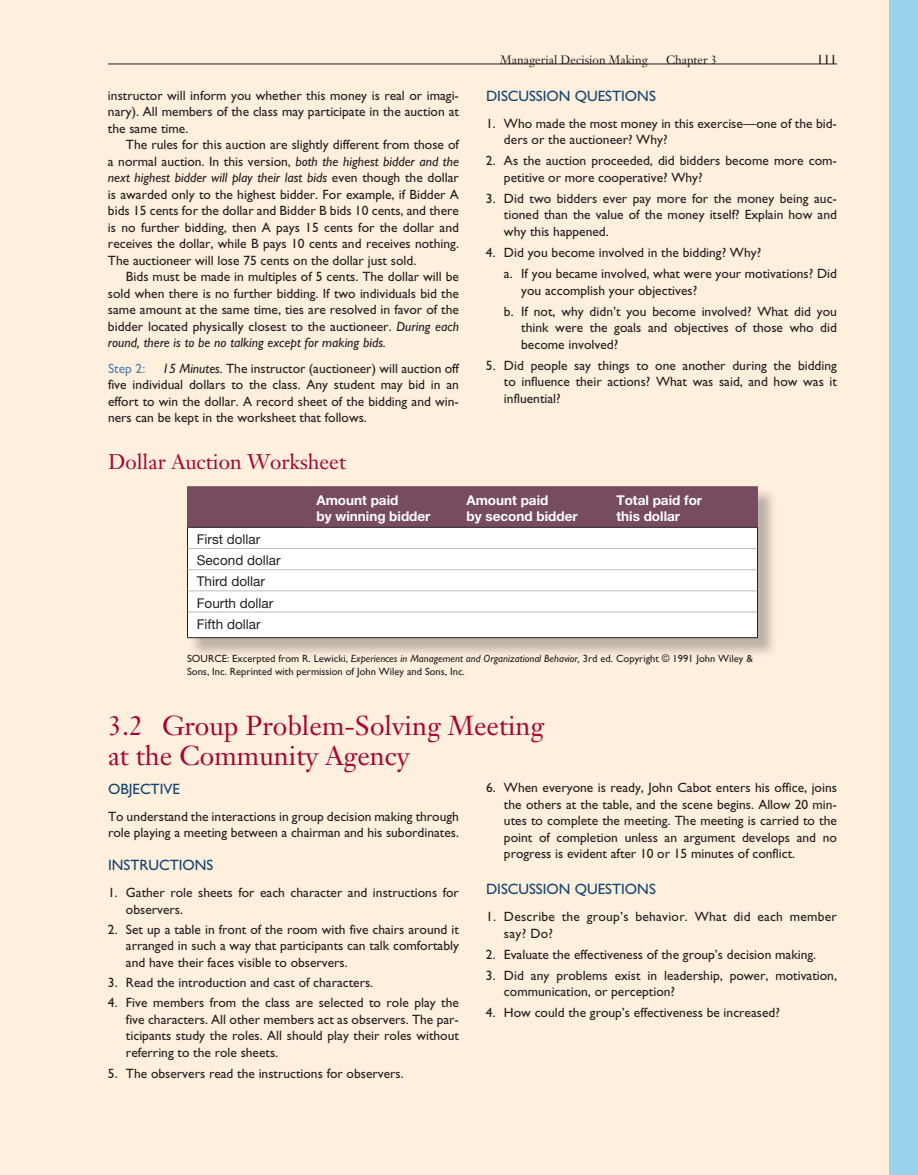
<style>
.page{position:relative;width:918px;height:1175px;background:#fff}
.page>*{position:absolute;margin:0;border:0;box-sizing:border-box;transform-origin:0 0}
.t1{font:27px/30px "Janson Text";color:#a70432}
.t2{font:21px "Janson Text";color:#a70432}
.t3{font:15px "Gill Sans";color:#114470}
.t4{font:13.5px/16.5px "Gill Sans";color:#231f20;text-align:justify}
.t5{font:700 13.5px/16.5px "Helvetica Neue";color:#fff}
.t6{font:13.5px/21.1px "Helvetica Neue";color:#231f20}
.t7{font:13.5px/16.5px "Gill Sans";letter-spacing:.02em;color:#231f20}
.t8{font:12px "Janson Text";color:#231f20}
.t9{font:10.5px/13.5px "Gill Sans";color:#231f20}
.s1{font-style:italic}
.s2{color:#5281aa}
</style>
<div class="page">
<div style="left:0;top:0;width:918px;height:1174px;background:#ffefdd"></div>
<div style="left:890px;top:0;width:28px;height:1174px;background:#9ad3ed"></div>
<hr style="left:108px;top:64px;width:729px;height:1px;background:#231f20">
<hr style="left:187px;top:486px;width:121px;height:1px;background:#774c61">
<hr style="left:308px;top:486px;width:450px;height:1px;background:#774c61">
<svg style="left:187px;top:487px;width:571px;height:150px;background:#d7cbd1"></svg>
<hr style="left:187px;top:637px;width:571px;height:1px;background:#231f20">
<hr style="left:188px;top:548px;width:569px;height:1px;background:#bbbdc0">
<hr style="left:188px;top:569px;width:569px;height:1px;background:#bbbdc0">
<hr style="left:188px;top:590px;width:569px;height:1px;background:#bbbdc0">
<hr style="left:188px;top:611px;width:569px;height:1px;background:#bbbdc0">
<p class="t8" style="left:500px;top:55px;width:149px">Managerial Decision Making</p>
<p class="t8" style="left:666px;top:55px;width:53px">Chapter 3</p>
<p class="t4" style="left:817px;top:52px;width:22px">111</p>
<p class="t3" style="left:486px;top:91px;width:171px">DISCUSSION QUESTIONS</p>
<p class="t4" style="left:504px;top:117px;width:335px;text-indent:-18px">1. Who made the most money in this exercise—one of the bid&shy;ders or the auctioneer? Why?</p>
<p class="t4" style="left:504px;top:154px;width:335px;text-indent:-18px">2. As the auction proceeded, did bidders become more com&shy;petitive or more cooperative? Why?</p>
<p class="t4" style="left:504px;top:192px;width:335px;text-indent:-18px">3. Did two bidders ever pay more for the money being auc&shy;tioned than the value of the money itself? Explain how and why this happened.</p>
<p class="t4" style="left:504px;top:243px;width:335px;line-height:21px;text-indent:-18px">4. Did you become involved in the bidding? Why?<br>a. If you became involved, what were your motivations? Did</p>
<p class="t4" style="left:504px;top:281px;width:335px;line-height:21px;text-indent:17px">you accomplish your objectives?<br>b. If not, why didn’t you become involved? What did you</p>
<p class="t4" style="left:521px;top:321px;width:317px">think were the goals and objectives of those who did become involved?</p>
<p class="t4" style="left:504px;top:358px;width:335px;text-indent:-18px">5. Did people say things to one another during the bidding to influence their actions? What was said, and how was it influential?</p>
<p class="t4" style="left:108px;top:88px;width:353px">instructor will inform you whether this money is real or imagi&shy;nary). All members of the class may participate in the auction at the same time.</p>
<p class="t4" style="left:108px;top:138px;width:353px;text-indent:18px">The rules for this auction are slightly different from those of a normal auction. In this version, <span class="s1">both the highest bidder and the next highest bidder will play their last bids</span> even though the dollar is awarded only to the highest bidder. For example, if Bidder A bids 15 cents for the dollar and Bidder B bids 10 cents, and there is no further bidding, then A pays 15 cents for the dollar and receives the dollar, while B pays 10 cents and receives nothing.<br>The auctioneer will lose 75 cents on the dollar just sold.</p>
<p class="t4" style="left:108px;top:270px;width:353px;text-indent:18px">Bids must be made in multiples of 5 cents. The dollar will be sold when there is no further bidding. If two individuals bid the same amount at the same time, ties are resolved in favor of the bidder located physically closest to the auctioneer. <span class="s1">During each round, there is to be no talking except for making bids.</span></p>
<p class="t4" style="left:108px;top:361px;width:353px"><span class="s2">Step 2:</span> <span class="s1">15 Minutes.</span> The instructor (auctioneer) will auction off five individual dollars to the class. Any student may bid in an effort to win the dollar. A record sheet of the bidding and win&shy;ners can be kept in the worksheet that follows.</p>
<h2 class="t2" style="left:108px;top:452px;width:239px">Dollar Auction Worksheet</h2>
<p class="t5" style="left:316px;top:493px;width:116px">Amount paid<br>by winning bidder</p>
<p class="t5" style="left:466px;top:493px;width:113px">Amount paid<br>by second bidder</p>
<p class="t5" style="left:616px;top:493px;width:87px">Total paid for this dollar</p>
<p class="t6" style="left:197px;top:530px;width:85px">First dollar<br>Second dollar<br>Third dollar<br>Fourth dollar<br>Fifth dollar</p>
<p class="t9" style="left:187px;top:652px;width:567px">SOURCE: Excerpted from R. Lewicki, <span class="s1">Experiences in Management and Organizational Behavior,</span> 3rd ed. Copyright © 1991 John Wiley &amp;<br>Sons, Inc. Reprinted with permission of John Wiley and Sons, Inc.</p>
<h1 class="t1" style="left:108px;top:713px;width:438px">3.2 Group Problem-Solving Meeting at the Community Agency</h1>
<p class="t4" style="left:504px;top:781px;width:335px;text-indent:-18px">6. When everyone is ready, John Cabot enters his office, joins the others at the table, and the scene begins. Allow 20 min&shy;utes to complete the meeting. The meeting is carried to the point of completion unless an argument develops and no progress is evident after 10 or 15 minutes of conflict.</p>
<p class="t3" style="left:486px;top:884px;width:171px">DISCUSSION QUESTIONS</p>
<p class="t7" style="left:504px;top:910px;width:334px;text-indent:-18px">1. Describe the group’s behavior. What did each member say? Do?</p>
<p class="t4" style="left:486px;top:947px;width:332px">2. Evaluate the effectiveness of the group’s decision making.</p>
<p class="t4" style="left:504px;top:968px;width:335px;text-indent:-18px">3. Did any problems exist in leadership, power, motivation, communication, or perception?</p>
<p class="t4" style="left:486px;top:1006px;width:295px">4. How could the group’s effectiveness be increased?</p>
<p class="t3" style="left:108px;top:783px;width:74px">OBJECTIVE</p>
<p class="t4" style="left:108px;top:809px;width:353px">To understand the interactions in group decision making through role playing a meeting between a chairman and his subordinates.</p>
<p class="t3" style="left:108px;top:859px;width:107px">INSTRUCTIONS</p>
<p class="t4" style="left:126px;top:885px;width:334px;text-indent:-18px">1. Gather role sheets for each character and instructions for observers.</p>
<p class="t4" style="left:126px;top:922px;width:335px;text-indent:-18px">2. Set up a table in front of the room with five chairs around it arranged in such a way that participants can talk comfortably and have their faces visible to observers.</p>
<p class="t4" style="left:108px;top:975px;width:267px">3. Read the introduction and cast of characters.</p>
<p class="t4" style="left:126px;top:996px;width:335px;text-indent:-18px">4. Five members from the class are selected to role play the five characters. All other members act as observers. The par&shy;ticipants study the roles. All should play their roles without referring to the role sheets.</p>
<p class="t4" style="left:108px;top:1066px;width:297px">5. The observers read the instructions for observers.</p>
</div>
